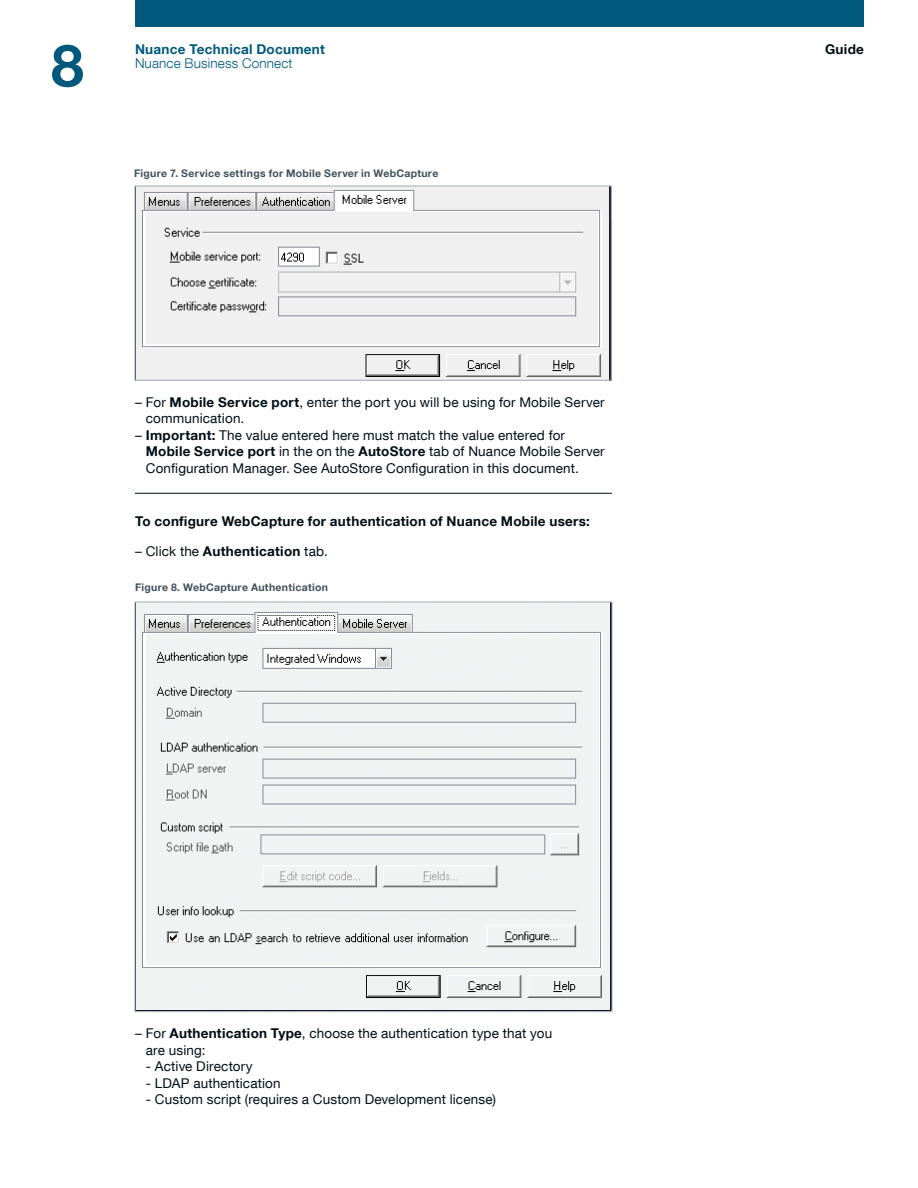
<style>
.page{position:relative;width:918px;height:1188px;background:#fff}
.page>*{position:absolute;margin:0;border:0;box-sizing:border-box;transform-origin:0 0}
.Page_No_39_39_blue{font:700 58.5px "Helvetica Neue LT Com";color:#00597d}
.t1{font:13.5px/16.5px "Helvetica Neue LT Com";letter-spacing:.01em;color:#000e17}
.Chart__Body_Text_rul{font:700 13.5px "Helvetica Neue LT Com";letter-spacing:.02em;color:#000e17}
.Business_Unit_Name_9{font:700 13.5px "Helvetica Neue LT Com";letter-spacing:.02em;color:#00597d}
.Business_Unit_Name_9-2{font:300 13.5px "Helvetica Neue LT Com";letter-spacing:.01em;color:#00597d}
.Document_Name_9_9{font:700 13.5px "Helvetica Neue LT Com";letter-spacing:.02em;color:#000e17}
.Chart__Chart_Name_7{font:700 10.5px "Helvetica Neue LT Com";letter-spacing:.03em;color:#41515d}
.s1{font-weight:700}
.s2{font-weight:400}
</style>
<div class="page">
<div style="left:135px;top:0;width:729px;height:27px;background:#00597d"></div>
<hr style="left:135px;top:493px;width:477px;height:1px;background:#000e17">
<img style="left:137px;top:188px;width:473px;height:191px">
<div style="left:135px;top:186px;width:477px;height:195px;border:1px solid #9faab2"></div>
<img style="left:137px;top:604px;width:473px;height:406px">
<p class="Page_No_39_39_blue" style="left:51px;top:29px;width:34px">8</p>
<p class="Business_Unit_Name_9" style="left:135px;top:41px;width:191px">Nuance Technical Document</p>
<p class="Document_Name_9_9" style="left:825px;top:41px;width:40px">Guide</p>
<p class="Business_Unit_Name_9-2" style="left:135px;top:55px;width:159px">Nuance Business Connect</p>
<p class="Chart__Chart_Name_7" style="left:134px;top:167px;width:306px">Figure 7. Service settings for Mobile Server in WebCapture</p>
<p class="t1" style="left:146px;top:393px;width:460px;text-indent:-11px">– For <span class="s1">Mobile Service port</span>, enter the port you will be using for Mobile Server communication.</p>
<p class="t1" style="left:146px;top:426px;width:460px;text-indent:-11px">– <span class="s1">Important:</span> The value entered here must match the value entered for<br><span class="s1">Mobile Service port</span> in the on the <span class="s1">AutoStore</span> tab of Nuance Mobile Server<br>Configuration Manager. See AutoStore Configuration in this document.</p>
<p class="Chart__Body_Text_rul" style="left:135px;top:513px;width:456px">To configure WebCapture for authentication of Nuance Mobile users:</p>
<p class="Chart__Body_Text_rul" style="left:135px;top:543px;width:194px"><span class="s2">– Click the</span> Authentication <span class="s2">tab.</span></p>
<p class="Chart__Chart_Name_7" style="left:135px;top:581px;width:195px">Figure 8. WebCapture Authentication</p>
<p class="t1" style="left:146px;top:1025px;width:408px;text-indent:-11px">– For <span class="s1">Authentication Type</span>, choose the authentication type that you are using:</p>
<p class="t1" style="left:146px;top:1058px;width:108px">- Active Directory</p>
<p class="t1" style="left:146px;top:1074px;width:136px">- LDAP authentication</p>
<p class="t1" style="left:146px;top:1091px;width:352px">- Custom script (requires a Custom Development license)</p>
</div>
